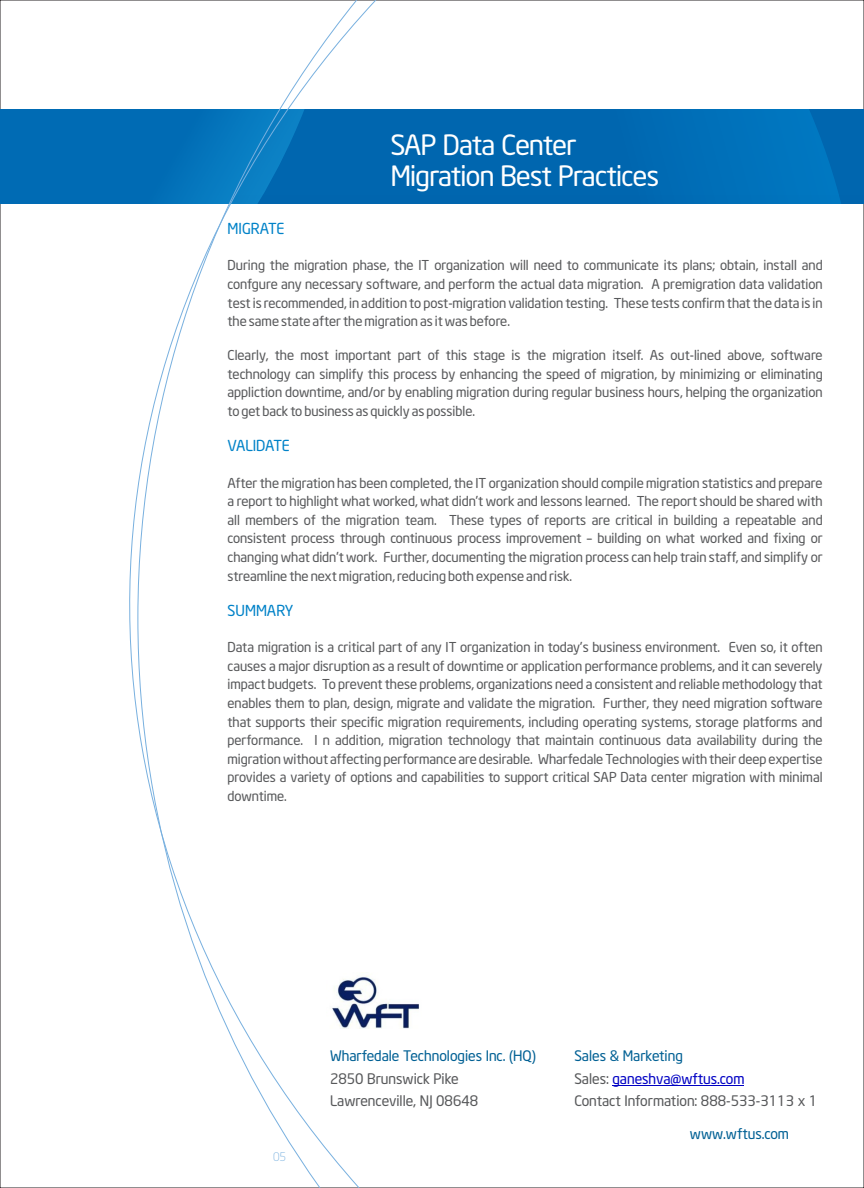
<style>
.page{position:relative;width:864px;height:1188px;background:#fff}
.page>*{position:absolute;margin:0;border:0;box-sizing:border-box;transform-origin:0 0}
.t1{font:27.6px/31.3px "Neo Sans Intel";letter-spacing:-.025em;color:#fff}
.t2{font:15px "Neo Sans Intel";color:#0082c8}
.t3{font:15px "Neo Sans Intel";letter-spacing:-.02em;color:#0082c8}
.t4{font:14.4px/22.4px "Neo Sans Intel";color:#58595b}
.t5{font:14.4px "Neo Sans Intel";color:#006094}
.t6{font:13.5px/18.6px "Neo Sans Intel";color:#58595b;text-align:justify}
.t7{font:300 11.7px "Neo Sans Intel";color:#78b0df}
.s1{color:#006094}
.s2{color:#0000c4}
</style>
<div class="page">
<svg style="left:377px;top:109px;width:484px;height:95px;background:#006ab3"></svg>
<div style="left:0;top:109px;width:44px;height:95px;background:#006bb4"></div>
<svg style="left:44px;top:0;width:333px;height:1188px"></svg>
<hr style="left:612px;top:1085px;width:132px;height:1px;background:#0000c4">
<img style="left:326px;top:973px;width:93px;height:56px">
<p class="t2" style="left:228px;top:223px;width:58px">MIGRATE</p>
<h1 class="t1" style="left:391px;top:131px;width:270px">SAP Data Center<br>Migration Best Practices</h1>
<p class="t6" style="left:228px;top:257px;width:597px">During the migration phase, the IT organization will need to communicate its plans; obtain, install and confgure any necessary software, and perform the actual data migration. A premigration data validation test is recommended, in addition to post-migration validation testing. These tests confirm that the data is in the same state after the migration as it was before.</p>
<p class="t6" style="left:228px;top:347px;width:597px">Clearly, the most important part of this stage is the migration itself. As out-lined above, software technology can simplify this process by enhancing the speed of migration, by minimizing or eliminating appliction downtime, and/or by enabling migration during regular business hours, helping the organization to get back to business as quickly as possible.</p>
<p class="t3" style="left:228px;top:440px;width:64px">VALIDATE</p>
<p class="t6" style="left:228px;top:474px;width:597px">After the migration has been completed, the IT organization should compile migration statistics and prepare a report to highlight what worked, what didn’t work and lessons learned. The report should be shared with all members of the migration team. These types of reports are critical in building a repeatable and consistent process through continuous process improvement – building on what worked and fixing or changing what didn’t work. Further, documenting the migration process can help train staff, and simplify or streamline the next migration, reducing both expense and risk.</p>
<p class="t2" style="left:228px;top:605px;width:67px">SUMMARY</p>
<p class="t6" style="left:227px;top:639px;width:597px">Data migration is a critical part of any IT organization in today’s business environment. Even so, it often causes a major disruption as a result of downtime or application performance problems, and it can severely impact budgets. To prevent these problems, organizations need a consistent and reliable methodology that enables them to plan, design, migrate and validate the migration. Further, they need migration software that supports their specific migration requirements, including operating systems, storage platforms and performance. I n addition, migration technology that maintain continuous data availability during the migration without affecting performance are desirable. Wharfedale Technologies with their deep expertise provides a variety of options and capabilities to support critical SAP Data center migration with minimal downtime.</p>
<p class="t7" style="left:273px;top:1152px;width:14px">05</p>
<p class="t5" style="left:330px;top:1050px;width:208px">Wharfedale Technologies Inc. (HQ)</p>
<p class="t4" style="left:330px;top:1068px;width:150px">2850 Brunswick Pike<br>Lawrenceville, NJ 08648</p>
<p class="t4" style="left:574px;top:1046px;width:244px"><span class="s1">Sales &amp; Marketing<br></span>Sales: <span class="s2">ganeshva@wftus.com<br></span>Contact Information: 888-533-3113 x 1</p>
<p class="t5" style="left:690px;top:1128px;width:101px">www.wftus.com</p>
</div>
